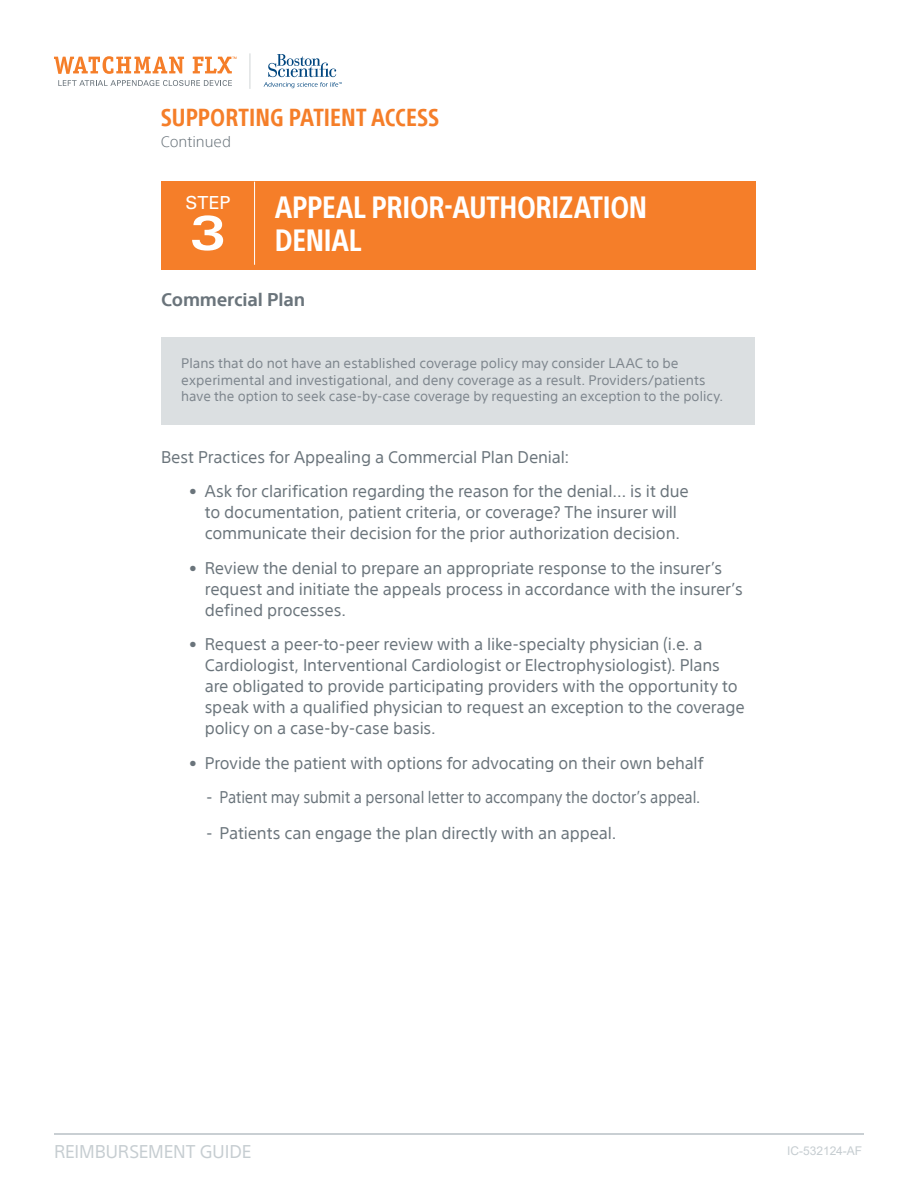
<style>
.page{position:relative;width:918px;height:1188px;background:#fff}
.page>*{position:absolute;margin:0;border:0;box-sizing:border-box;transform-origin:0 0}
.t1{font:700 condensed 30px/33px "SST";letter-spacing:-.01em;color:#fff}
.t2{font:700 condensed 24px "SST";color:#f57e29}
.t3{font:18px "SST";letter-spacing:-.005em;color:#c6cdd1}
.t4{font:700 18px "SST";letter-spacing:-.01em;color:#6a747b}
.t5{font:18px "Univers";color:#fff}
.t6{font:16.5px/21px "SST";letter-spacing:-.01em;color:#6a747b}
.t7{font:300 15px "SST";color:#6a747b}
.t8{font:13.5px/16.5px "SST";color:#5d6770}
.t9{font:12px "Arial";letter-spacing:-.005em;color:#c6cdd1}
</style>
<div class="page">
<hr style="left:54px;top:1133px;width:810px;height:2px;background:#c6cdd1">
<hr style="left:249px;top:54px;width:2px;height:34px;background:#d7dbdc">
<svg style="left:264px;top:54px;width:78px;height:34px"></svg>
<svg style="left:54px;top:56px;width:130px;height:18px"></svg>
<svg style="left:193px;top:57px;width:44px;height:16px"></svg>
<svg style="left:58px;top:80px;width:174px;height:6px"></svg>
<div style="left:161px;top:182px;width:594px;height:88px;background:#f57e29"></div>
<hr style="left:254px;top:182px;width:1px;height:83px;background:#fff">
<svg style="left:192px;top:215px;width:31px;height:36px"></svg>
<div style="left:161px;top:338px;width:594px;height:87px;background:#dbdfe1"></div>
<h2 class="t2" style="left:161px;top:104px;width:280px">SUPPORTING PATIENT ACCESS</h2>
<p class="t7" style="left:161px;top:132px;width:72px">Continued</p>
<p class="t5" style="left:185px;top:193px;width:46px">STEP</p>
<h1 class="t1" style="left:275px;top:191px;width:374px">APPEAL PRIOR-AUTHORIZATION<br>DENIAL</h1>
<p class="t4" style="left:161px;top:289px;width:146px">Commercial Plan</p>
<p class="t8" style="left:181px;top:355px;width:543px">Plans that do not have an established coverage policy may consider LAAC to be experimental and investigational, and deny coverage as a result. Providers/patients have the option to seek case-by-case coverage by requesting an exception to the policy.</p>
<p class="t6" style="left:161px;top:446px;width:410px">Best Practices for Appealing a Commercial Plan Denial:</p>
<p class="t6" style="left:189px;top:481px;width:501px;text-align:center">• Ask for clarification regarding the reason for the denial… is it due to documentation, patient criteria, or coverage? The insurer will communicate their decision for the prior authorization decision.</p>
<p class="t6" style="left:205px;top:557px;width:539px;text-indent:-16px">• Review the denial to prepare an appropriate response to the insurer’s request and initiate the appeals process in accordance with the insurer’s defined processes.</p>
<p class="t6" style="left:205px;top:634px;width:542px;text-indent:-16px">• Request a peer-to-peer review with a like-specialty physician (i.e. a Cardiologist, Interventional Cardiologist or Electrophysiologist). Plans are obligated to provide participating providers with the opportunity to speak with a qualified physician to request an exception to the coverage policy on a case-by-case basis.</p>
<p class="t6" style="left:189px;top:752px;width:516px">• Provide the patient with options for advocating on their own behalf</p>
<p class="t6" style="left:206px;top:787px;width:496px">- Patient may submit a personal letter to accompany the doctor’s appeal.</p>
<p class="t6" style="left:206px;top:823px;width:412px">- Patients can engage the plan directly with an appeal.</p>
<p class="t3" style="left:54px;top:1141px;width:199px">REIMBURSEMENT GUIDE</p>
<p class="t9" style="left:787px;top:1142px;width:76px">IC-532124-AF</p>
</div>
